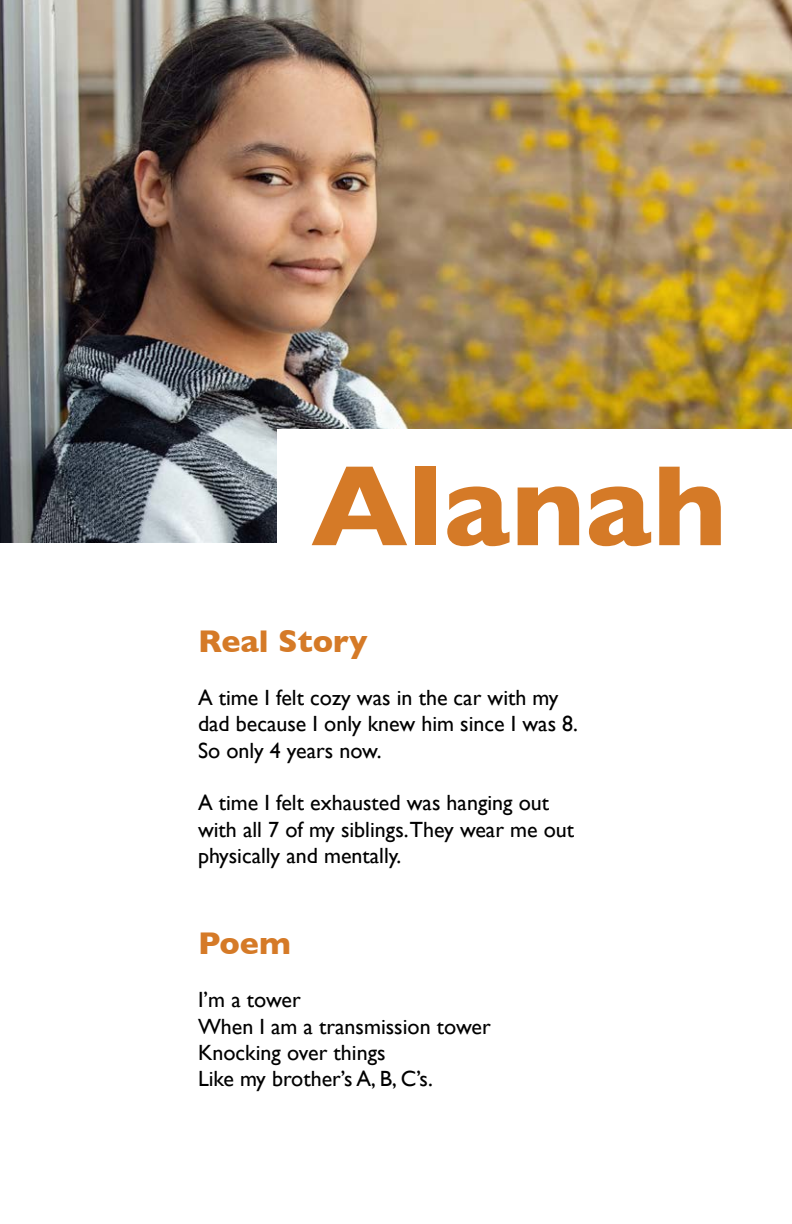
<style>
.page{position:relative;width:792px;height:1224px;background:#fff}
.page>*{position:absolute;margin:0;border:0;box-sizing:border-box;transform-origin:0 0}
.t1{font:700 116px "Gill Sans";color:#d57a27}
.t2{font:700 32px "Gill Sans";color:#d57a27}
.t3{font:22px/26.4px "Gill Sans";color:#000}
</style>
<div class="page">
<img style="left:0;top:0;width:792px;height:543px">
<div style="left:278px;top:429px;width:514px;height:150px;background:#fff"></div>
<p class="t1" style="left:311px;top:414px;width:417px">Alanah</p>
<p class="t2" style="left:198px;top:616px;width:171px">Real Story</p>
<p class="t3" style="left:198px;top:684px;width:382px">A time I felt cozy was in the car with my dad because I only knew him since I was 8.<br>So only 4 years now.</p>
<p class="t3" style="left:198px;top:790px;width:378px">A time I felt exhausted was hanging out with all 7 of my siblings.They wear me out physically and mentally.</p>
<p class="t2" style="left:198px;top:918px;width:94px">Poem</p>
<p class="t3" style="left:198px;top:986px;width:104px">I’m a tower</p>
<p class="t3" style="left:198px;top:1013px;width:294px">When I am a transmission tower</p>
<p class="t3" style="left:198px;top:1039px;width:189px">Knocking over things</p>
<p class="t3" style="left:198px;top:1066px;width:236px">Like my brother’s A, B, C’s.</p>
</div>
